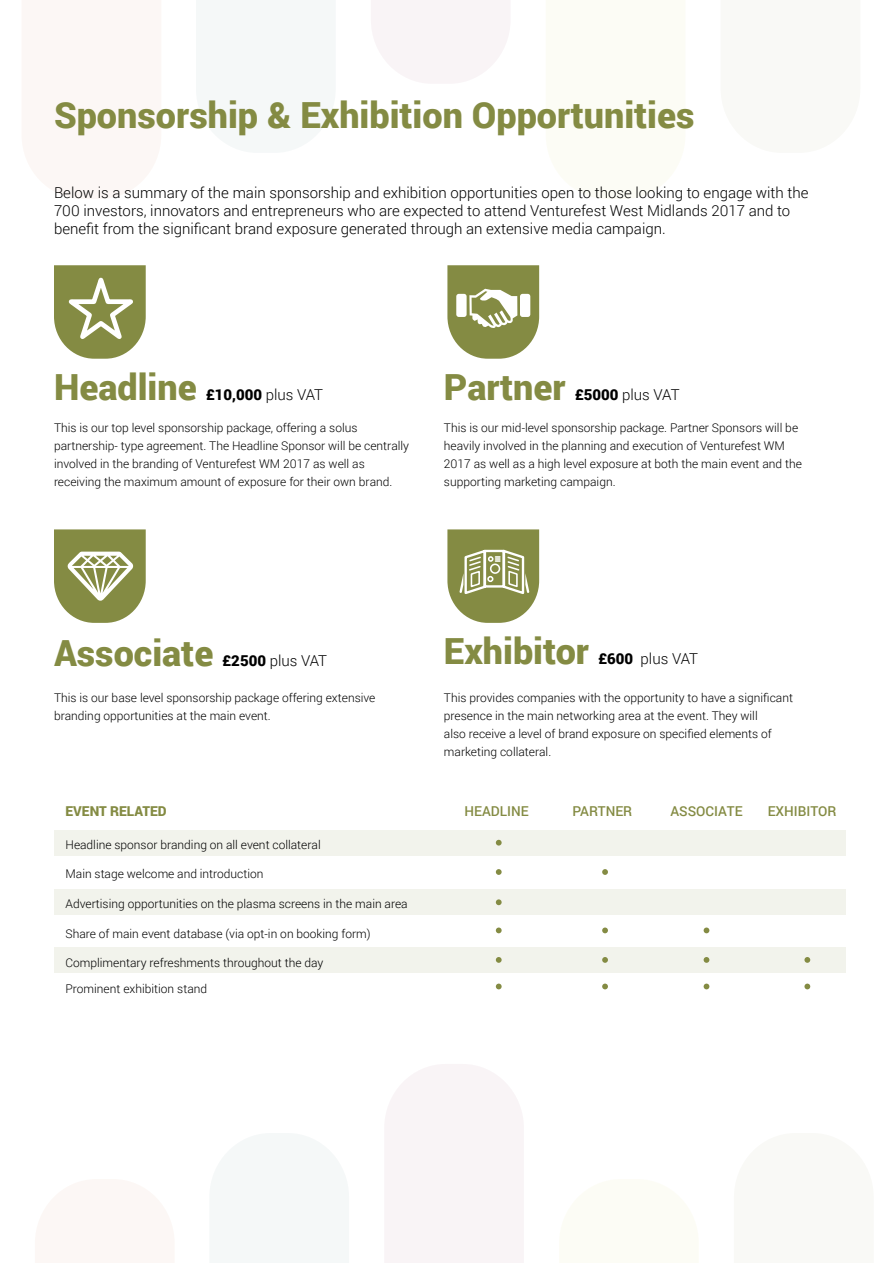
<style>
.page{position:relative;width:893px;height:1263px;background:#fff}
.page>*{position:absolute;margin:0;border:0;box-sizing:border-box;transform-origin:0 0}
.t1{font:900 36px "Roboto";color:#848b43}
.t2{font:300 15px/18px "Roboto";color:#000}
.t3{font:900 15px "Roboto";color:#000}
.t4{font:500 13.65px "Roboto";color:#848b43}
.t5{font:900 13.65px "Roboto";color:#848b43}
.t6{font:300 12px/18px "Roboto";color:#000}
.s1{font-weight:300}
.s2{font-weight:900}
</style>
<div class="page">
<svg style="left:371px;top:0;width:139px;height:83px"></svg>
<div style="left:385px;top:1064px;width:138px;height:199px;background:#f9f4f6"></div>
<svg style="left:54px;top:265px;width:92px;height:94px"></svg>
<svg style="left:54px;top:529px;width:92px;height:94px"></svg>
<svg style="left:447px;top:265px;width:92px;height:94px"></svg>
<svg style="left:447px;top:529px;width:92px;height:94px"></svg>
<div style="left:54px;top:830px;width:791px;height:25px;background:#f2f3ec"></div>
<div style="left:54px;top:889px;width:791px;height:26px;background:#f2f3ec"></div>
<div style="left:54px;top:947px;width:791px;height:25px;background:#f2f3ec"></div>
<svg style="left:496px;top:840px;width:6px;height:5px"></svg>
<svg style="left:496px;top:869px;width:6px;height:6px"></svg>
<svg style="left:496px;top:899px;width:6px;height:6px"></svg>
<svg style="left:496px;top:927px;width:6px;height:6px"></svg>
<svg style="left:496px;top:957px;width:6px;height:6px"></svg>
<svg style="left:602px;top:869px;width:6px;height:6px"></svg>
<svg style="left:602px;top:927px;width:6px;height:6px"></svg>
<svg style="left:602px;top:957px;width:6px;height:6px"></svg>
<svg style="left:704px;top:927px;width:5px;height:6px"></svg>
<svg style="left:704px;top:957px;width:5px;height:6px"></svg>
<svg style="left:804px;top:957px;width:6px;height:6px"></svg>
<svg style="left:496px;top:983px;width:6px;height:6px"></svg>
<svg style="left:602px;top:983px;width:6px;height:6px"></svg>
<svg style="left:704px;top:983px;width:5px;height:6px"></svg>
<svg style="left:804px;top:983px;width:6px;height:6px"></svg>
<h1 class="t1" style="left:54px;top:90px;width:642px">Sponsorship &amp; Exhibition Opportunities</h1>
<p class="t2" style="left:54px;top:183px;width:756px">Below is a summary of the main sponsorship and exhibition opportunities open to those looking to engage with the<br>700 investors, innovators and entrepreneurs who are expected to attend Venturefest West Midlands 2017 and to benefit from the significant brand exposure generated through an extensive media campaign.</p>
<h1 class="t1" style="left:54px;top:361px;width:144px">Headline</h1>
<p class="t3" style="left:206px;top:384px;width:119px">£10,000 <span class="s1">plus VAT</span></p>
<h1 class="t1" style="left:444px;top:361px;width:123px">Partner</h1>
<p class="t2" style="left:575px;top:385px;width:106px"><span class="s2">£5000</span> plus VAT</p>
<p class="t6" style="left:54px;top:418px;width:357px">This is our top level sponsorship package, offering a solus partnership- type agreement. The Headline Sponsor will be centrally involved in the branding of Venturefest WM 2017 as well as receiving the maximum amount of exposure for their own brand.</p>
<p class="t6" style="left:444px;top:418px;width:359px">This is our mid-level sponsorship package. Partner Sponsors will be heavily involved in the planning and execution of Venturefest WM 2017 as well as a high level exposure at both the main event and the supporting marketing campaign.</p>
<h1 class="t1" style="left:54px;top:627px;width:161px">Associate</h1>
<p class="t2" style="left:222px;top:651px;width:106px"><span class="s2">£2500</span> plus VAT</p>
<h1 class="t1" style="left:444px;top:626px;width:147px">Exhibitor</h1>
<p class="t2" style="left:598px;top:649px;width:101px"><span class="s2">£600</span> plus VAT</p>
<p class="t6" style="left:54px;top:688px;width:323px">This is our base level sponsorship package offering extensive branding opportunities at the main event.</p>
<p class="t6" style="left:444px;top:688px;width:351px">This provides companies with the opportunity to have a significant presence in the main networking area at the event. They will<br>also receive a level of brand exposure on specified elements of marketing collateral.</p>
<p class="t5" style="left:66px;top:802px;width:103px">EVENT RELATED</p>
<p class="t4" style="left:465px;top:802px;width:66px">HEADLINE</p>
<p class="t4" style="left:573px;top:802px;width:61px">PARTNER</p>
<p class="t4" style="left:670px;top:802px;width:74px">ASSOCIATE</p>
<p class="t4" style="left:768px;top:802px;width:70px">EXHIBITOR</p>
<p class="t6" style="left:66px;top:835px;width:257px">Headline sponsor branding on all event collateral</p>
<p class="t6" style="left:66px;top:865px;width:200px">Main stage welcome and introduction</p>
<p class="t6" style="left:66px;top:894px;width:344px">Advertising opportunities on the plasma screens in the main area</p>
<p class="t6" style="left:66px;top:925px;width:307px">Share of main event database (via opt-in on booking form)</p>
<p class="t6" style="left:66px;top:950px;width:259px;line-height:25.5px">Complimentary refreshments throughout the day<br>Prominent exhibition stand</p>
</div>
